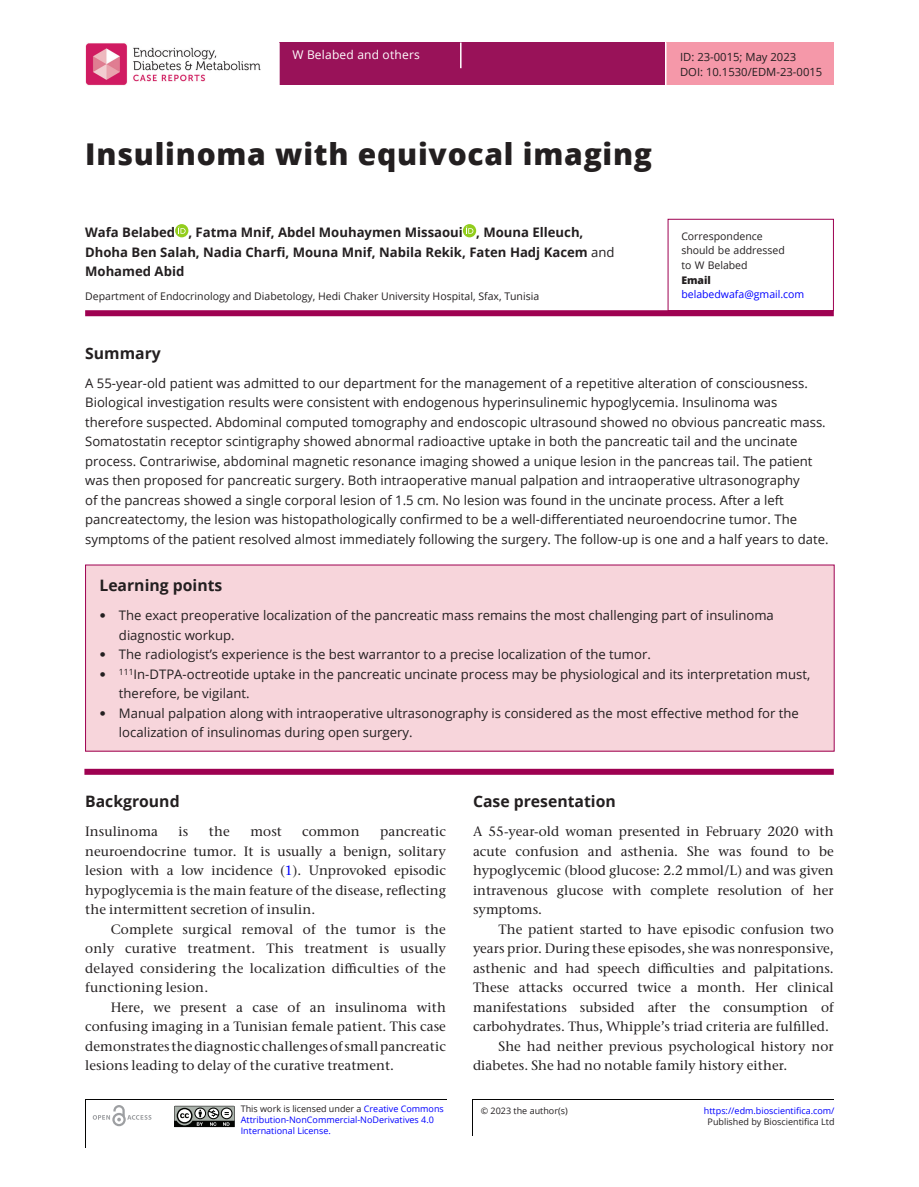
<style>
.page{position:relative;width:919px;height:1187px;background:#fff}
.page>*{position:absolute;margin:0;border:0;box-sizing:border-box;transform-origin:0 0}
.CT{font:800 30px "Open Sans";letter-spacing:.025em;color:#231f20}
.ABS_H{font:700 15.75px "Open Sans";color:#231f20}
.TXI{font:500 13.5px/19.5px "Stone Serif ITC Pro";letter-spacing:.005em;color:#231f20;text-align:justify}
.TXT{font:500 13.5px/19.5px "Stone Serif ITC Pro";letter-spacing:.005em;color:#231f20;text-align:justify}
.ABS_TXT{font:13.2px/19.5px "Open Sans";color:#231f20}
.AU{font:700 13.2px/19.5px "Open Sans";color:#231f20}
.Author_Name{font:12px "Open Sans";letter-spacing:.015em;color:#fff}
.t1{font:11.25px/14.1px "Open Sans";color:#231f20}
.Address{font:10.5px "Open Sans";color:#231f20}
.Corres{font:10.5px "Open Sans";color:#231f20}
.Corres-2{font:10.5px "Open Sans";color:#00f}
.Corres-3{font:800 10.5px "Open Sans";color:#231f20}
.t2{font:9px/10.5px "Open Sans";color:#00f}
.t3{font:9px "Open Sans";color:#231f20}
.s1{font-weight:400}
.s2{font-family:"Frutiger LT Std"}
.s3{color:#00f}
.s4{color:#231f20}
</style>
<div class="page">
<div style="left:280px;top:43px;width:385px;height:42px;background:#991259"></div>
<div style="left:666px;top:43px;width:167px;height:42px;background:#f598a9"></div>
<svg style="left:460px;top:43px;width:1px;height:25px"></svg>
<img style="left:85px;top:43px;width:176px;height:42px">
<div style="left:85px;top:310px;width:748px;height:6px;background:#9e0151"></div>
<div style="left:175px;top:224px;width:13px;height:13px;background:#92cd1d;border-radius:50%"></div>
<svg style="left:178px;top:226px;width:8px;height:8px"></svg>
<svg style="left:463px;top:224px;width:13px;height:13px"></svg>
<svg style="left:466px;top:226px;width:7px;height:8px"></svg>
<div style="left:667px;top:219px;width:166px;height:92px;border:1px solid #9e0151"></div>
<div style="left:86px;top:565px;width:748px;height:186px;background:#f7d5db"></div>
<div style="left:84px;top:768px;width:749px;height:6px;background:#9e0151"></div>
<hr style="left:85px;top:1099px;width:1px;height:48px;background:#040503">
<hr style="left:472px;top:1099px;width:1px;height:36px;background:#050504">
<hr style="left:85px;top:1098px;width:361px;height:1px;background:#050504">
<hr style="left:472px;top:1099px;width:361px;height:1px;background:#050504">
<svg style="left:174px;top:1105px;width:61px;height:23px"></svg>
<svg style="left:93px;top:1105px;width:58px;height:21px"></svg>
<p class="Author_Name" style="left:292px;top:47px;width:129px">W Belabed and others</p>
<p class="CT" style="left:85px;top:131px;width:568px">Insulinoma with equivocal imaging</p>
<p class="AU" style="left:85px;top:222px;width:531px">Wafa Belabed , Fatma Mnif, Abdel Mouhaymen Missaoui , Mouna Elleuch,<br>Dhoha Ben Salah, Nadia Charfi, Mouna Mnif, Nabila Rekik, Faten Hadj Kacem <span class="s1">and<br></span>Mohamed Abid</p>
<p class="Address" style="left:85px;top:289px;width:455px">Department of Endocrinology and Diabetology, Hedi Chaker University Hospital, Sfax, Tunisia</p>
<p class="t1" style="left:680px;top:50px;width:144px">ID: 23-0015; May 2023<br>DOI: 10.1530/EDM-23-0015</p>
<p class="Corres" style="left:681px;top:229px;width:83px">Correspondence</p>
<p class="Corres" style="left:681px;top:243px;width:105px">should be addressed</p>
<p class="Corres" style="left:681px;top:258px;width:68px">to W Belabed</p>
<p class="Corres-3" style="left:681px;top:272px;width:31px">Email</p>
<p class="Corres-2" style="left:681px;top:287px;width:124px">belabedwafa@gmail.com</p>
<p class="ABS_H" style="left:85px;top:342px;width:77px">Summary</p>
<p class="ABS_TXT" style="left:85px;top:372px;width:745px">A 55-year-old patient was admitted to our department for the management of a repetitive alteration of consciousness.<br>Biological investigation results were consistent with endogenous hyperinsulinemic hypoglycemia. Insulinoma was therefore suspected. Abdominal computed tomography and endoscopic ultrasound showed no obvious pancreatic mass.<br>Somatostatin receptor scintigraphy showed abnormal radioactive uptake in both the pancreatic tail and the uncinate process. Contrariwise, abdominal magnetic resonance imaging showed a unique lesion in the pancreas tail. The patient was then proposed for pancreatic surgery. Both intraoperative manual palpation and intraoperative ultrasonography<br>of the pancreas showed a single corporal lesion of 1.5 cm. No lesion was found in the uncinate process. After a left pancreatectomy, the lesion was histopathologically confirmed to be a well-differentiated neuroendocrine tumor. The symptoms of the patient resolved almost immediately following the surgery. The follow-up is one and a half years to date.</p>
<h1 class="ABS_H" style="left:99px;top:574px;width:124px">Learning points</h1>
<p class="ABS_TXT" style="left:119px;top:605px;width:656px;text-indent:-20px"><span class="s2">•</span> The exact preoperative localization of the pancreatic mass remains the most challenging part of insulinoma diagnostic workup.</p>
<p class="ABS_TXT" style="left:99px;top:644px;width:553px"><span class="s2">•</span> The radiologist’s experience is the best warrantor to a precise localization of the tumor.</p>
<p class="ABS_TXT" style="left:119px;top:663px;width:692px;text-indent:-20px"><span class="s2">•</span> <sup>111</sup>In-DTPA-octreotide uptake in the pancreatic uncinate process may be physiological and its interpretation must, therefore, be vigilant.</p>
<p class="ABS_TXT" style="left:119px;top:702px;width:681px;text-indent:-20px"><span class="s2">•</span> Manual palpation along with intraoperative ultrasonography is considered as the most effective method for the localization of insulinomas during open surgery.</p>
<h1 class="ABS_H" style="left:85px;top:789px;width:96px">Background</h1>
<p class="TXT" style="left:85px;top:821px;width:74px">Insulinoma</p>
<p class="TXT" style="left:178px;top:821px;width:11px">is</p>
<p class="TXT" style="left:209px;top:821px;width:22px">the</p>
<p class="TXT" style="left:250px;top:821px;width:33px">most</p>
<p class="TXT" style="left:302px;top:821px;width:59px">common</p>
<p class="TXT" style="left:85px;top:821px;width:362px;text-indent:295px">pancreatic neuroendocrine tumor. It is usually a benign, solitary lesion with a low incidence (<span class="s3">1</span>). Unprovoked episodic hypoglycemia is the main feature of the disease, reflecting the intermittent secretion of insulin.</p>
<p class="TXI" style="left:85px;top:919px;width:362px;text-indent:26px">Complete surgical removal of the tumor is the only curative treatment. This treatment is usually delayed considering the localization difficulties of the functioning lesion.</p>
<p class="TXI" style="left:85px;top:997px;width:362px;text-indent:26px">Here, we present a case of an insulinoma with confusing imaging in a Tunisian female patient. This case demonstrates the diagnostic challenges of small pancreatic lesions leading to delay of the curative treatment.</p>
<h1 class="ABS_H" style="left:473px;top:789px;width:144px">Case presentation</h1>
<p class="TXT" style="left:473px;top:821px;width:362px">A 55-year-old woman presented in February 2020 with acute confusion and asthenia. She was found to be hypoglycemic (blood glucose: 2.2 mmol/L) and was given intravenous glucose with complete resolution of her symptoms.</p>
<p class="TXI" style="left:473px;top:919px;width:362px;text-indent:26px">The patient started to have episodic confusion two years prior. During these episodes, she was nonresponsive, asthenic and had speech difficulties and palpitations.<br>These attacks occurred twice a month. Her clinical manifestations subsided after the consumption of carbohydrates. Thus, Whipple’s triad criteria are fulfilled.</p>
<p class="TXI" style="left:473px;top:1036px;width:362px;text-indent:26px">She had neither previous psychological history nor diabetes. She had no notable family history either.</p>
<p class="t2" style="left:241px;top:1103px;width:204px"><span class="s4">This work is licensed under a</span> Creative Commons<br>Attribution-NonCommercial-NoDerivatives 4.0<br>International License.</p>
<p class="t3" style="left:481px;top:1103px;width:88px">© 2023 the author(s)</p>
<p class="t2" style="left:703px;top:1104px;width:132px">https://edm.bioscientifica.com/</p>
<p class="t3" style="left:707px;top:1115px;width:128px">Published by Bioscientifica Ltd</p>
</div>
